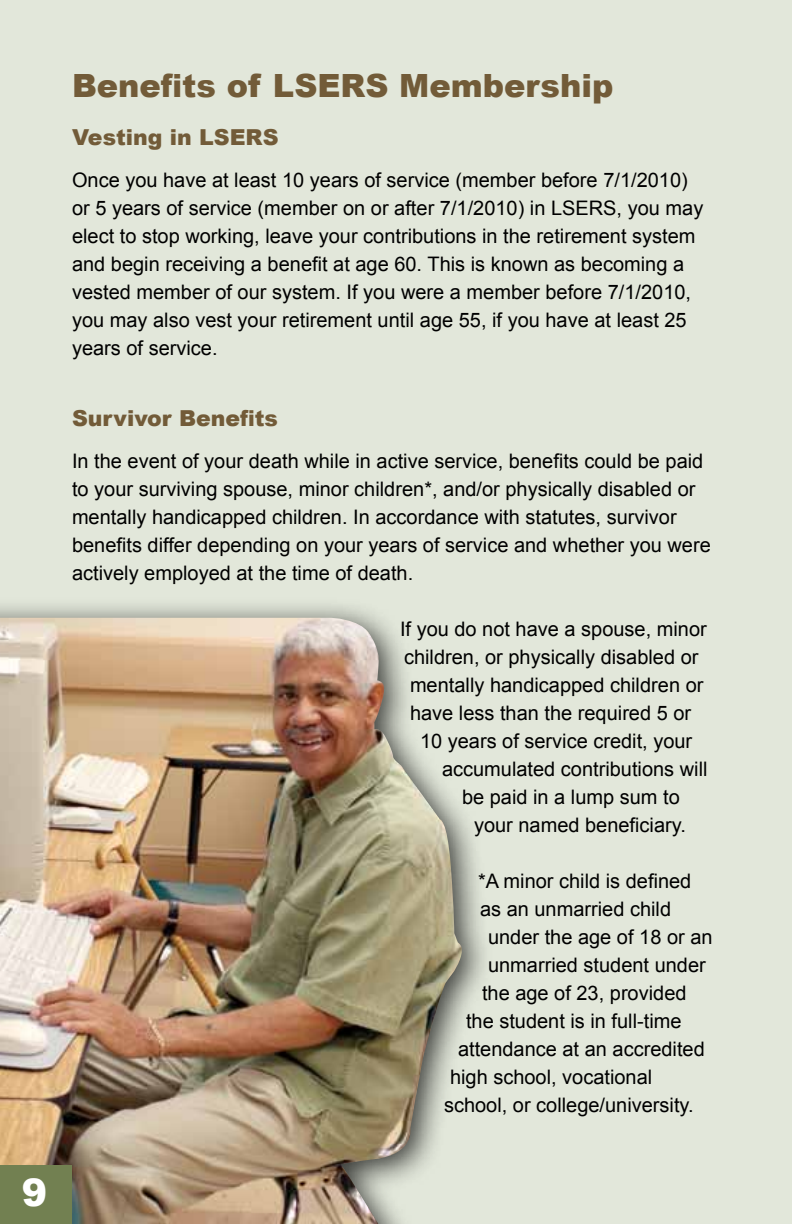
<style>
.page{position:relative;width:792px;height:1224px;background:#e2e7da}
.page>*{position:absolute;margin:0;border:0;box-sizing:border-box;transform-origin:0 0}
.t1{font:900 38px "Arial";color:#fff}
.t2{font:900 32px "Arial";color:#725b38}
.t3{font:900 22px "Arial";color:#725b38}
.t4{font:20px/28px "Arial";color:#000}
</style>
<div class="page">
<div style="left:0;top:598px;width:495px;height:626px;background:#000;opacity:.75"></div>
<img style="left:0;top:618px;width:465px;height:606px">
<div style="left:0;top:1165px;width:72px;height:59px;background:#728051"></div>
<h1 class="t1" style="left:22px;top:1165px;width:27px">9</h1>
<h2 class="t2" style="left:72px;top:62px;width:543px">Benefits of LSERS Membership</h2>
<p class="t3" style="left:72px;top:121px;width:208px">Vesting in LSERS</p>
<p class="t4" style="left:72px;top:166px;width:633px">Once you have at least 10 years of service (member before 7/1/2010) or 5 years of service (member on or after 7/1/2010) in LSERS, you may elect to stop working, leave your contributions in the retirement system and begin receiving a benefit at age 60. This is known as becoming a vested member of our system. If you were a member before 7/1/2010, you may also vest your retirement until age 55, if you have at least 25 years of service.</p>
<p class="t3" style="left:72px;top:402px;width:208px">Survivor Benefits</p>
<p class="t4" style="left:72px;top:447px;width:640px">In the event of your death while in active service, benefits could be paid to your surviving spouse, minor children*, and/or physically disabled or mentally handicapped children. In accordance with statutes, survivor benefits differ depending on your years of service and whether you were actively employed at the time of death.</p>
<p class="t4" style="left:400px;top:615px;width:308px">If you do not have a spouse, minor</p>
<p class="t4" style="left:404px;top:643px;width:296px">children, or physically disabled or</p>
<p class="t4" style="left:410px;top:671px;width:295px">mentally handicapped children or</p>
<p class="t4" style="left:410px;top:699px;width:283px">have less than the required 5 or</p>
<p class="t4" style="left:420px;top:727px;width:274px">10 years of service credit, your</p>
<p class="t4" style="left:442px;top:755px;width:267px">accumulated contributions will</p>
<p class="t4" style="left:462px;top:783px;width:219px">be paid in a lump sum to</p>
<p class="t4" style="left:474px;top:811px;width:213px">your named beneficiary.</p>
<p class="t4" style="left:478px;top:867px;width:215px">*A minor child is defined</p>
<p class="t4" style="left:480px;top:895px;width:193px">as an unmarried child</p>
<p class="t4" style="left:488px;top:923px;width:226px">under the age of 18 or an</p>
<p class="t4" style="left:488px;top:951px;width:219px">unmarried student under</p>
<p class="t4" style="left:482px;top:979px;width:206px">the age of 23, provided</p>
<p class="t4" style="left:466px;top:1007px;width:217px">the student is in full-time</p>
<p class="t4" style="left:458px;top:1035px;width:248px">attendance at an accredited</p>
<p class="t4" style="left:450px;top:1063px;width:204px">high school, vocational</p>
<p class="t4" style="left:444px;top:1091px;width:251px">school, or college/university.</p>
</div>
